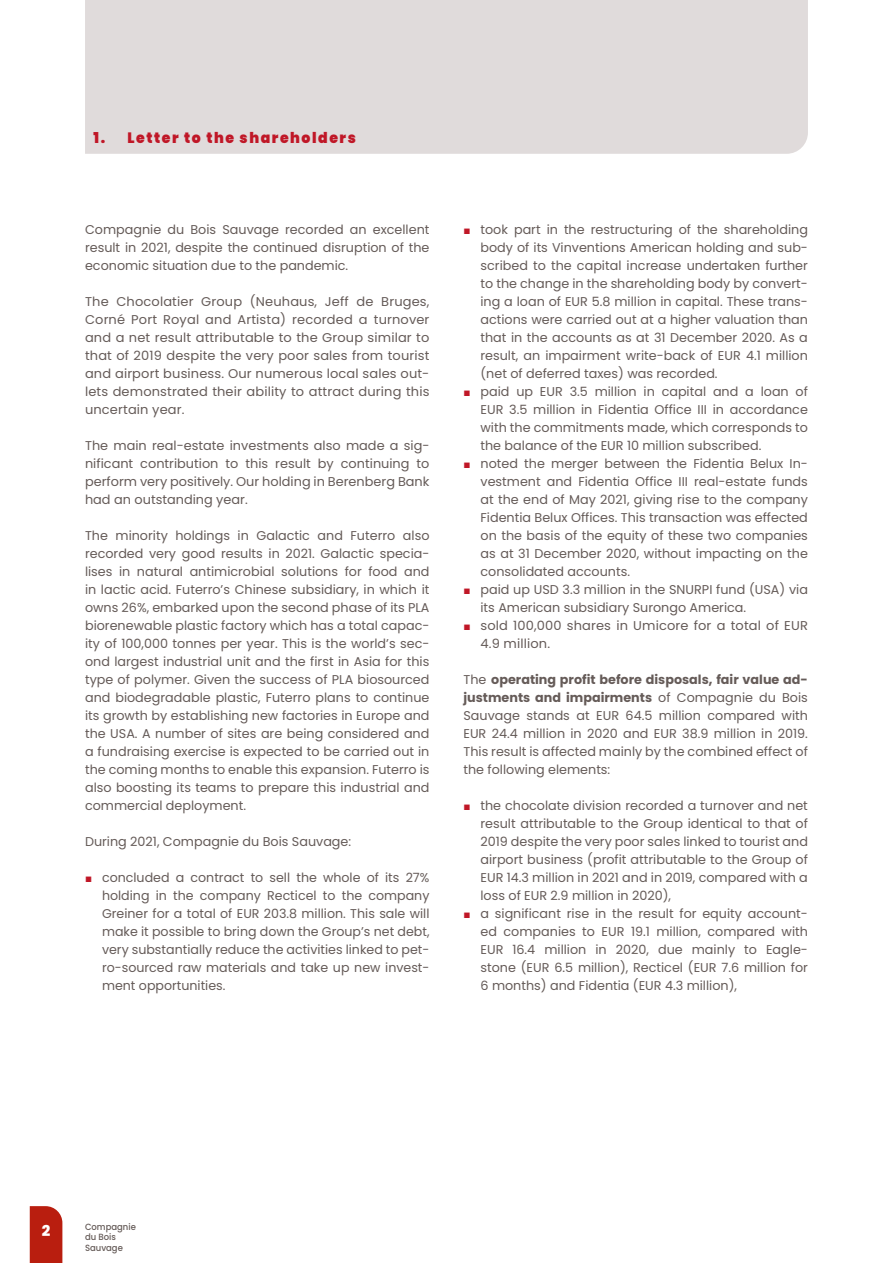
<style>
.page{position:relative;width:893px;height:1263px;background:#fff}
.page>*{position:absolute;margin:0;border:0;box-sizing:border-box;transform-origin:0 0}
.t1{font:900 15px "Poppins";letter-spacing:.11em;color:#c01727;scale:.94 1}
.t2{font:800 15px "Poppins";color:#fff}
.t3{font:12.75px/18px "Poppins";color:#655b58;text-align:justify}
.t4{font:500 9px/10.8px "Poppins";color:#655b58;scale:.94 1}
.s1{color:#c01727}
.s2{font-weight:700}
</style>
<div class="page">
<div style="left:30px;top:1206px;width:32px;height:57px;background:#b91e0f"></div>
<div style="left:85px;top:0;width:723px;height:154px;background:#e0dbdb"></div>
<p class="t1" style="left:94px;top:129px;width:281px">1. Letter to the shareholders</p>
<p class="t3" style="left:85px;top:221px;width:346px">Compagnie du Bois Sauvage recorded an excellent result in 2021, despite the continued disruption of the economic situation due to the pandemic.</p>
<p class="t3" style="left:85px;top:293px;width:346px">The Chocolatier Group (Neuhaus, Jeff de Bruges, Corné Port Royal and Artista) recorded a turnover and a net result attributable to the Group similar to that of 2019 despite the very poor sales from tourist and airport business. Our numerous local sales out&shy;lets demonstrated their ability to attract during this uncertain year.</p>
<p class="t3" style="left:85px;top:437px;width:346px">The main real-estate investments also made a sig&shy;nificant contribution to this result by continuing to perform very positively. Our holding in Berenberg Bank had an outstanding year.</p>
<p class="t3" style="left:85px;top:527px;width:346px;text-align:left">The minority holdings in Galactic and Futerro also recorded very good results in 2021. Galactic specia&shy;lises in natural antimicrobial solutions for food and in lactic acid. Futerro’s Chinese subsidiary, in which it owns 26%, embarked upon the second phase of its PLA biorenewable plastic factory which has a total capac&shy;ity of 100,000 tonnes per year. This is the world’s sec&shy;ond largest industrial unit and the first in Asia for this type of polymer. Given the success of PLA biosourced and biodegradable plastic, Futerro plans to continue its growth by establishing new factories in Europe and the USA. A number of sites are being considered and a fundraising exercise is expected to be carried out in the coming months to enable this expansion. Futerro is also boosting its teams to prepare this industrial and commercial deployment.</p>
<p class="t3" style="left:85px;top:833px;width:268px">During 2021, Compagnie du Bois Sauvage:</p>
<p class="t3" style="left:102px;top:869px;width:329px;text-indent:-17px"><span class="s1">▪</span> concluded a contract to sell the whole of its 27% holding in the company Recticel to the company Greiner for a total of EUR 203.8 million. This sale will make it possible to bring down the Group’s net debt, very substantially reduce the activities linked to pet&shy;ro-sourced raw materials and take up new invest&shy;ment opportunities.</p>
<p class="t3" style="left:480px;top:221px;width:329px;text-indent:-17px"><span class="s1">▪</span> took part in the restructuring of the shareholding body of its Vinventions American holding and sub&shy;scribed to the capital increase undertaken further to the change in the shareholding body by convert&shy;ing a loan of EUR 5.8 million in capital. These trans&shy;actions were carried out at a higher valuation than that in the accounts as at 31 December 2020. As a result, an impairment write-back of EUR 4.1 million (net of deferred taxes) was recorded.</p>
<p class="t3" style="left:480px;top:383px;width:329px;text-indent:-17px"><span class="s1">▪</span> paid up EUR 3.5 million in capital and a loan of EUR 3.5 million in Fidentia Office III in accordance with the commitments made, which corresponds to the balance of the EUR 10 million subscribed.</p>
<p class="t3" style="left:480px;top:455px;width:329px;text-indent:-17px"><span class="s1">▪</span> noted the merger between the Fidentia Belux In&shy;vestment and Fidentia Office III real-estate funds at the end of May 2021, giving rise to the company Fidentia Belux Offices. This transaction was effected on the basis of the equity of these two companies as at 31 December 2020, without impacting on the consolidated accounts.</p>
<p class="t3" style="left:480px;top:581px;width:329px;text-indent:-17px"><span class="s1">▪</span> paid up USD 3.3 million in the SNURPI fund (USA) via its American subsidiary Surongo America.</p>
<p class="t3" style="left:480px;top:617px;width:329px;text-indent:-17px"><span class="s1">▪</span> sold 100,000 shares in Umicore for a total of EUR<br>4.9 million.</p>
<p class="t3" style="left:463px;top:671px;width:346px">The <span class="s2">operating profit before disposals, fair value ad&shy;justments and impairments</span> of Compagnie du Bois Sauvage stands at EUR 64.5 million compared with EUR 24.4 million in 2020 and EUR 38.9 million in 2019.<br>This result is affected mainly by the combined effect of the following elements:</p>
<p class="t3" style="left:480px;top:797px;width:329px;text-indent:-17px"><span class="s1">▪</span> the chocolate division recorded a turnover and net result attributable to the Group identical to that of 2019 despite the very poor sales linked to tourist and airport business (profit attributable to the Group of EUR 14.3 million in 2021 and in 2019, compared with a loss of EUR 2.9 million in 2020),</p>
<p class="t3" style="left:480px;top:905px;width:329px;text-indent:-17px"><span class="s1">▪</span> a significant rise in the result for equity account&shy;ed companies to EUR 19.1 million, compared with EUR 16.4 million in 2020, due mainly to Eagle&shy;stone (EUR 6.5 million), Recticel (EUR 7.6 million for 6 months) and Fidentia (EUR 4.3 million),</p>
<p class="t2" style="left:42px;top:1222px;width:10px">2</p>
<p class="t4" style="left:85px;top:1221px;width:56px">Compagnie du Bois<br>Sauvage</p>
</div>
